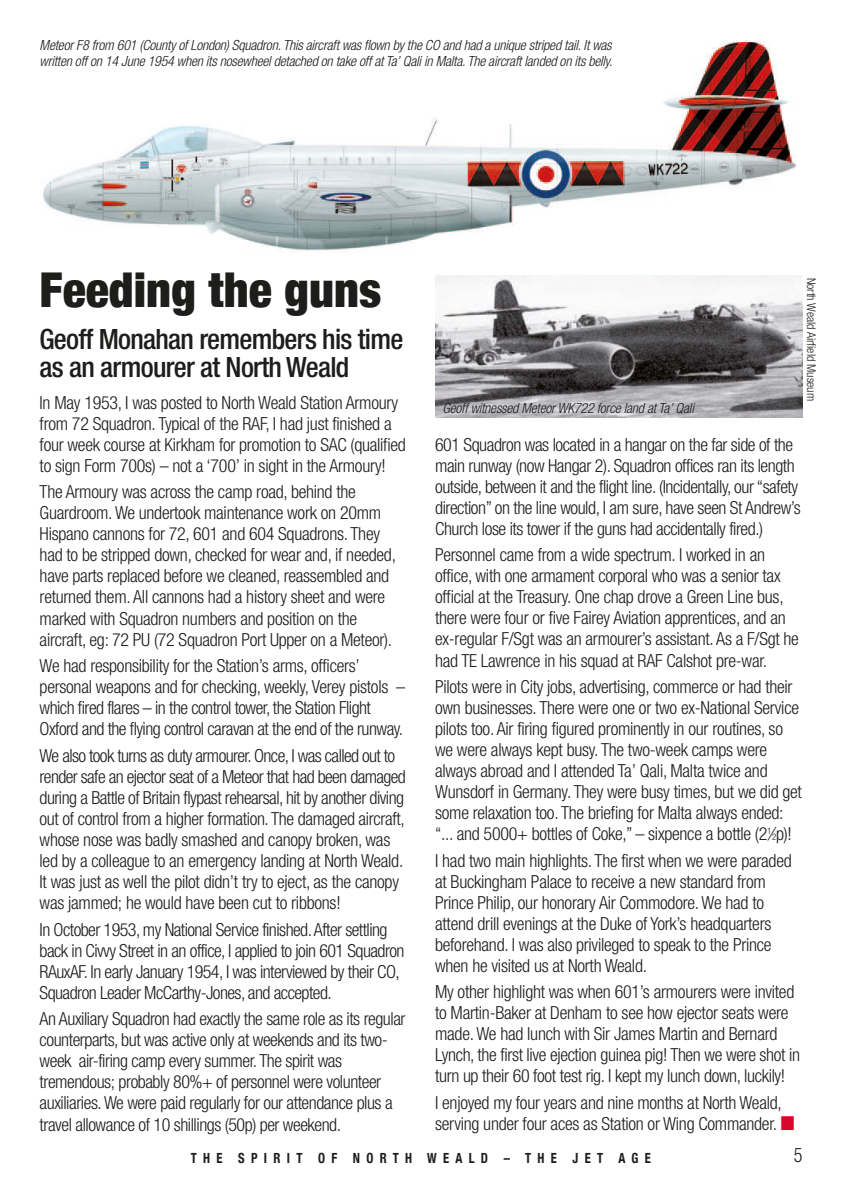
<style>
.page{position:relative;width:842px;height:1191px;background:#fff}
.page>*{position:absolute;margin:0;border:0;box-sizing:border-box;transform-origin:0 0}
.t1{font:900 condensed 48px "Helvetica Neue";color:#1d1d1b}
.t2{font:500 condensed 28px/28px "Helvetica Neue";letter-spacing:-.025em;color:#1d1d1b}
.t3{font:300 condensed 20px "Helvetica Neue";color:#1d1d1b;scale:.9 1}
.t4{font:300 condensed 18px/21px "Helvetica Neue";letter-spacing:-.015em;color:#1d1d1b}
.t5{font:italic 300 condensed 14px/16px "Helvetica Neue";letter-spacing:-.09em;color:#1d1d1b}
.t6{font:700 condensed 14px "Helvetica Neue";letter-spacing:.5em;color:#1d1d1b;scale:.9 1}
.t7{font:300 condensed 12px "Helvetica Neue";color:#1d1d1b}
.s1{font-size:9px}
.s2{color:#da062b}
</style>
<div class="page">
<img style="left:43px;top:40px;width:754px;height:212px">
<img style="left:435px;top:276px;width:367px;height:141px">
<p class="t5" style="left:40px;top:38px;width:577px">MeteorF8 from 601 (County ofLondon) Squadron.Thisaircraftwasflown by the CO and had a unique striped tail.Itwas written offon 14 June 1954 when itsnosewheeldetached on take offatTa’Qaliin Malta.The aircraftlanded on itsbelly.</p>
<h1 class="t1" style="left:40px;top:260px;width:343px">Feeding the guns</h1>
<p class="t2" style="left:40px;top:327px;width:365px">Geoff Monahan remembers his time as an armourer at North Weald</p>
<p class="t4" style="left:40px;top:393px;width:360px">In May 1953, I was posted to North Weald Station Armoury</p>
<p class="t5" style="left:442px;top:401px;width:256px">Geoffwitnessed MeteorWK722 force land atTa’Qali</p>
<p class="t4" style="left:40px;top:414px;width:368px">from 72 Squadron. Typical of the RAF, I had just finished a four week course at Kirkham for promotion to SAC (qualified</p>
<p class="t4" style="left:435px;top:435px;width:359px">601 Squadron was located in a hangar on the far side of the</p>
<p class="t7" style="left:815px;top:278px;width:125px;rotate:90deg">North Weald Airfield Museum</p>
<p class="t4" style="left:40px;top:456px;width:348px">to sign Form 700s) – not a ‘700’ in sight in the Armoury!</p>
<p class="t4" style="left:435px;top:456px;width:364px">main runway (now Hangar 2). Squadron offices ran its length outside, between it and the flight line. (Incidentally, our “safety</p>
<p class="t4" style="left:40px;top:483px;width:318px">The Armoury was across the camp road, behind the</p>
<p class="t4" style="left:435px;top:498px;width:367px">direction” on the line would, I am sure, have seen St Andrew’s</p>
<p class="t4" style="left:40px;top:504px;width:343px">Guardroom. We undertook maintenance work on 20mm</p>
<p class="t4" style="left:435px;top:519px;width:330px">Church lose its tower if the guns had accidentally fired.)</p>
<p class="t4" style="left:40px;top:525px;width:342px">Hispano cannons for 72, 601 and 604 Squadrons. They</p>
<p class="t4" style="left:40px;top:546px;width:358px">had to be stripped down, checked for wear and, if needed,</p>
<p class="t4" style="left:435px;top:546px;width:331px">Personnel came from a wide spectrum. I worked in an</p>
<p class="t4" style="left:40px;top:567px;width:351px">have parts replaced before we cleaned, reassembled and</p>
<p class="t4" style="left:435px;top:567px;width:347px">office, with one armament corporal who was a senior tax</p>
<p class="t4" style="left:40px;top:588px;width:347px">returned them. All cannons had a history sheet and were</p>
<p class="t4" style="left:435px;top:588px;width:350px">official at the Treasury. One chap drove a Green Line bus,</p>
<p class="t4" style="left:40px;top:609px;width:319px">marked with Squadron numbers and position on the</p>
<p class="t4" style="left:435px;top:609px;width:352px">there were four or five Fairey Aviation apprentices, and an</p>
<p class="t4" style="left:40px;top:630px;width:354px">aircraft, eg: 72 PU (72 Squadron Port Upper on a Meteor).</p>
<p class="t4" style="left:435px;top:630px;width:365px">ex-regular F/Sgt was an armourer’s assistant. As a F/Sgt he</p>
<p class="t4" style="left:40px;top:657px;width:322px">We had responsibility for the Station’s arms, officers’</p>
<p class="t4" style="left:435px;top:651px;width:333px">had TE Lawrence in his squad at RAF Calshot pre-war.</p>
<p class="t4" style="left:40px;top:678px;width:367px">personal weapons and for checking, weekly, Verey pistols –</p>
<p class="t4" style="left:435px;top:678px;width:359px">Pilots were in City jobs, advertising, commerce or had their</p>
<p class="t4" style="left:40px;top:699px;width:333px">which fired flares – in the control tower, the Station Flight</p>
<p class="t4" style="left:40px;top:717px;width:365px;line-height:26.6px">Oxford and the flying control caravan at the end of the runway.<br>We also took turns as duty armourer. Once, I was called out to</p>
<p class="t4" style="left:40px;top:767px;width:368px">render safe an ejector seat of a Meteor that had been damaged during a Battle of Britain flypast rehearsal, hit by another diving out of control from a higher formation. The damaged aircraft, whose nose was badly smashed and canopy broken, was led by a colleague to an emergency landing at North Weald.<br>It was just as well the pilot didn’t try to eject, as the canopy was jammed; he would have been cut to ribbons!</p>
<p class="t4" style="left:40px;top:920px;width:366px">In October 1953, my National Service finished. After settling back in Civvy Street in an office, I applied to join 601 Squadron RAuxAF. In early January 1954, I was interviewed by their CO, Squadron Leader McCarthy-Jones, and accepted.</p>
<p class="t4" style="left:40px;top:1010px;width:367px">An Auxiliary Squadron had exactly the same role as its regular counterparts, but was active only at weekends and its two&shy;week air-firing camp every summer. The spirit was tremendous; probably 80%+ of personnel were volunteer auxiliaries. We were paid regularly for our attendance plus a travel allowance of 10 shillings (50p) per weekend.</p>
<p class="t6" style="left:191px;top:1149px;width:247px">THE SPIRIT OF NORTH</p>
<p class="t4" style="left:435px;top:699px;width:368px">own businesses. There were one or two ex-National Service pilots too. Air firing figured prominently in our routines, so we were always kept busy. The two-week camps were always abroad and I attended Ta’ Qali, Malta twice and Wunsdorf in Germany. They were busy times, but we did get some relaxation too. The briefing for Malta always ended: “... and 5000+ bottles of Coke,” – sixpence a bottle (2<sup>1</sup>⁄<span class="s1">2</span>p)!</p>
<p class="t4" style="left:435px;top:851px;width:358px">I had two main highlights. The first when we were paraded at Buckingham Palace to receive a new standard from Prince Philip, our honorary Air Commodore. We had to attend drill evenings at the Duke of York’s headquarters beforehand. I was also privileged to speak to the Prince when he visited us at North Weald.</p>
<p class="t4" style="left:435px;top:983px;width:366px">My other highlight was when 601’s armourers were invited to Martin-Baker at Denham to see how ejector seats were made. We had lunch with Sir James Martin and Bernard Lynch, the first live ejection guinea pig! Then we were shot in turn up their 60 foot test rig. I kept my lunch down, luckily!</p>
<p class="t4" style="left:435px;top:1093px;width:361px">I enjoyed my four years and nine months at North Weald, serving under four aces as Station or Wing Commander. <span class="s2">■</span></p>
<p class="t6" style="left:427px;top:1149px;width:250px">WEALD – THE JET AGE</p>
<p class="t3" style="left:794px;top:1147px;width:11px">5</p>
</div>
